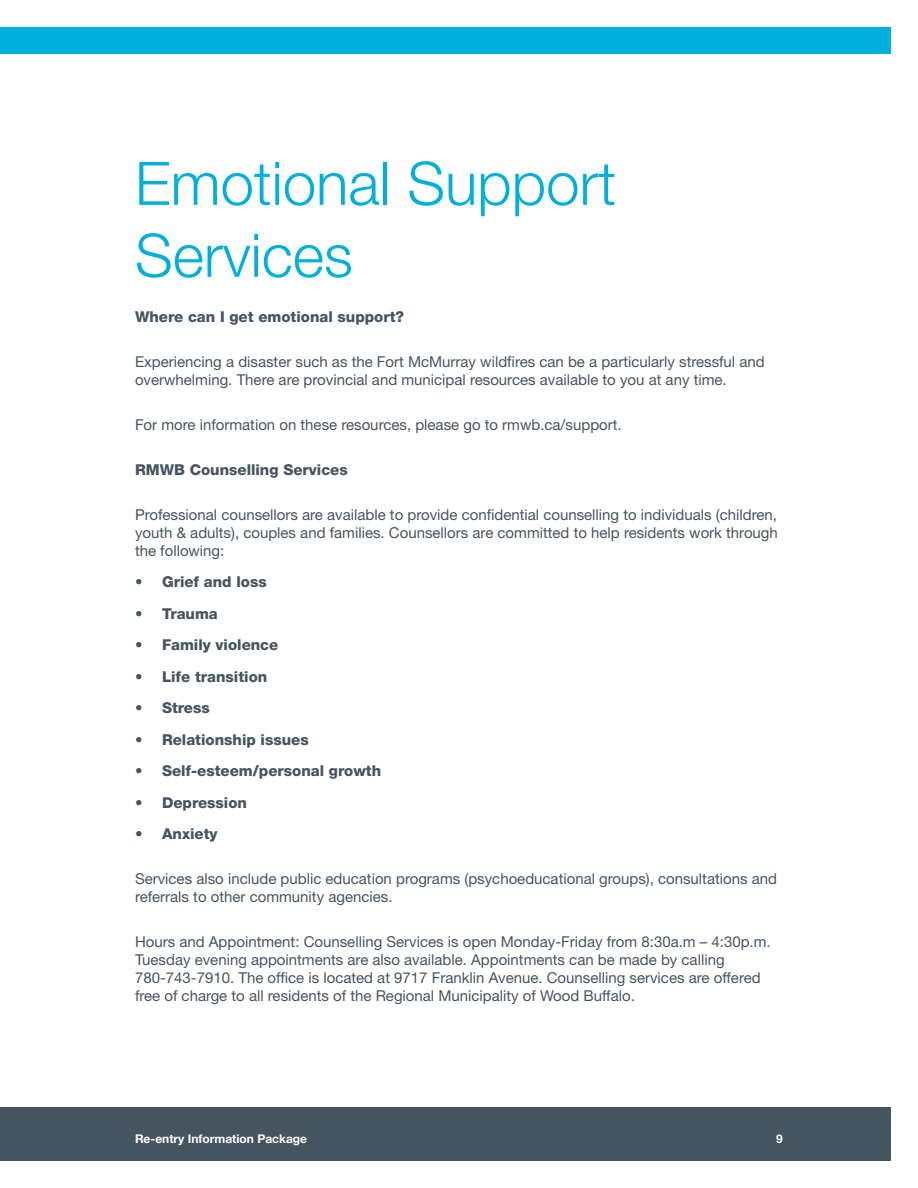
<style>
.page{position:relative;width:918px;height:1188px;background:#fff}
.page>*{position:absolute;margin:0;border:0;box-sizing:border-box;transform-origin:0 0}
.t1{font:300 60px/72px "Helvetica Neue LT Std";color:#00afdb}
.t2{font:15px/18px "Helvetica Neue LT Std";color:#455560}
.t3{font:800 15px "Helvetica Neue LT Std";color:#455560}
.t4{font:700 12px "Helvetica Neue LT Std";color:#fff}
</style>
<div class="page">
<div style="left:0;top:1107px;width:891px;height:54px;background:#455560"></div>
<div style="left:0;top:27px;width:891px;height:27px;background:#00afdb"></div>
<h1 class="t1" style="left:135px;top:146px;width:483px">Emotional Support<br>Services</h1>
<p class="t3" style="left:135px;top:308px;width:271px">Where can I get emotional support?</p>
<p class="t2" style="left:135px;top:352px;width:631px">Experiencing a disaster such as the Fort McMurray wildfires can be a particularly stressful and overwhelming. There are provincial and municipal resources available to you at any time.</p>
<p class="t2" style="left:135px;top:415px;width:488px">For more information on these resources, please go to rmwb.ca/support.</p>
<p class="t3" style="left:135px;top:461px;width:214px">RMWB Counselling Services</p>
<p class="t2" style="left:135px;top:505px;width:644px;text-align:justify">Professional counsellors are available to provide confidential counselling to individuals (children, youth &amp; adults), couples and families. Counsellors are committed to help residents work through the following:</p>
<p class="t3" style="left:135px;top:573px;width:133px">• Grief and loss</p>
<p class="t3" style="left:135px;top:605px;width:84px">• Trauma</p>
<p class="t3" style="left:135px;top:636px;width:145px">• Family violence</p>
<p class="t3" style="left:135px;top:668px;width:134px">• Life transition</p>
<p class="t3" style="left:135px;top:699px;width:76px">• Stress</p>
<p class="t3" style="left:135px;top:731px;width:175px">• Relationship issues</p>
<p class="t3" style="left:135px;top:762px;width:248px">• Self-esteem/personal growth</p>
<p class="t3" style="left:135px;top:794px;width:114px">• Depression</p>
<p class="t3" style="left:135px;top:825px;width:84px">• Anxiety</p>
<p class="t2" style="left:135px;top:870px;width:644px">Services also include public education programs (psychoeducational groups), consultations and referrals to other community agencies.</p>
<p class="t2" style="left:135px;top:933px;width:637px">Hours and Appointment: Counselling Services is open Monday-Friday from 8:30a.m – 4:30p.m.<br>Tuesday evening appointments are also available. Appointments can be made by calling 780-743-7910. The office is located at 9717 Franklin Avenue. Counselling services are offered free of charge to all residents of the Regional Municipality of Wood Buffalo.</p>
<p class="t4" style="left:135px;top:1131px;width:174px">Re-entry Information Package</p>
<p class="t4" style="left:776px;top:1131px;width:8px">9</p>
</div>
